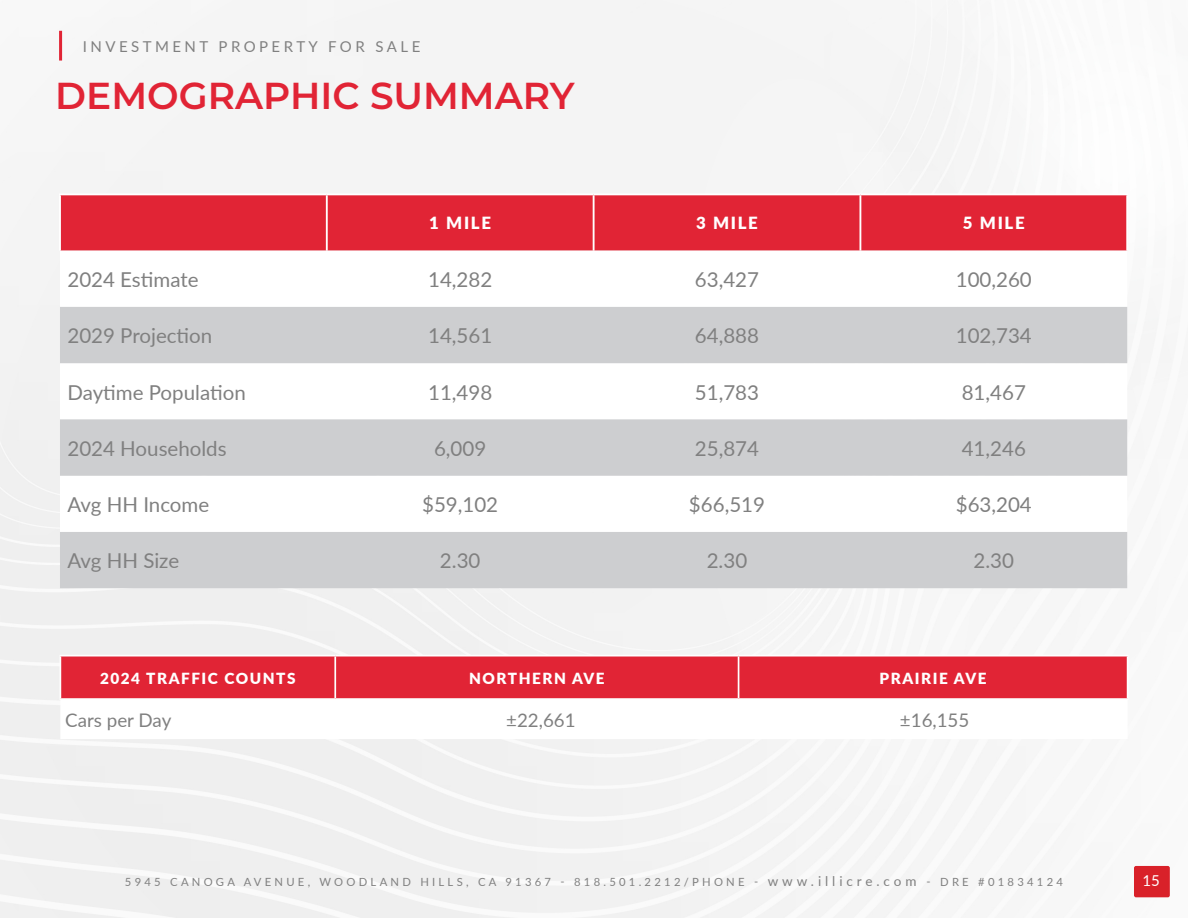
<style>
.page{position:relative;width:1188px;height:918px;background:#fff}
.page>*{position:absolute;margin:0;border:0;box-sizing:border-box;transform-origin:0 0}
.Titulos{font:600 37.5px "Montserrat";color:#e12435}
.t1{font:20.55px "Lato";color:#808080}
.Parrafos{font:18.75px "Lato";color:#808080}
.t2{font:900 16.8px "Lato";letter-spacing:.1em;color:#fff}
.encabezado_celdas{font:900 15.3px "Lato";letter-spacing:.1em;color:#fff}
.t3{font:15px "Lato";letter-spacing:.23em;color:#808080}
.t4{font:15px "Lato";color:#fff}
.t5{font:11.25px "Lato";letter-spacing:.29em;color:#808080}
.s1{font-size:13.5px}
</style>
<div class="page">
<hr style="left:59px;top:31px;width:3px;height:30px;background:#e12435">
<div style="left:61px;top:195px;width:1065px;height:56px;background:#e12435"></div>
<svg style="left:60px;top:307px;width:1067px;height:281px;fill:#cdced0"></svg>
<hr style="left:593px;top:195px;width:2px;height:56px;background:#fff">
<hr style="left:859px;top:195px;width:2px;height:56px;background:#fff">
<hr style="left:326px;top:195px;width:2px;height:56px;background:#fff">
<div style="left:61px;top:657px;width:1066px;height:41px;background:#e12435"></div>
<hr style="left:334px;top:657px;width:2px;height:41px;background:#fff">
<hr style="left:738px;top:657px;width:1px;height:41px;background:#fff">
<div style="left:1134px;top:866px;width:36px;height:31px;background:#d92129;border-radius:2px"></div>
<p class="t3" style="left:83px;top:36px;width:21px">Inves</p>
<p class="t3" style="left:143px;top:36px;width:27px">tmen</p>
<p class="t3" style="left:199px;top:36px;width:45px">t Proper</p>
<p class="t3" style="left:296px;top:36px;width:57px">ty for</p>
<p class="t3" style="left:376px;top:36px;width:24px">Sale</p>
<p class="Titulos" style="left:55px;top:69px;width:521px">DEMOGRAPHIC SUMMARY</p>
<p class="t2" style="left:429px;top:211px;width:63px">1 MILE</p>
<p class="t2" style="left:696px;top:211px;width:63px">3 MILE</p>
<p class="t2" style="left:963px;top:211px;width:63px">5 MILE</p>
<p class="t1" style="left:67px;top:265px;width:133px">2024 Estimate</p>
<p class="t1" style="left:428px;top:265px;width:66px">14,282</p>
<p class="t1" style="left:695px;top:265px;width:66px">63,427</p>
<p class="t1" style="left:956px;top:265px;width:78px">100,260</p>
<p class="t1" style="left:67px;top:321px;width:146px">2029 Projection</p>
<p class="t1" style="left:428px;top:321px;width:66px">14,561</p>
<p class="t1" style="left:695px;top:321px;width:66px">64,888</p>
<p class="t1" style="left:956px;top:321px;width:78px">102,734</p>
<p class="t1" style="left:67px;top:377px;width:180px">Daytime Population</p>
<p class="t1" style="left:428px;top:377px;width:66px">11,498</p>
<p class="t1" style="left:695px;top:377px;width:66px">51,783</p>
<p class="t1" style="left:962px;top:377px;width:66px">81,467</p>
<p class="t1" style="left:67px;top:434px;width:161px">2024 Households</p>
<p class="t1" style="left:434px;top:434px;width:54px">6,009</p>
<p class="t1" style="left:695px;top:434px;width:66px">25,874</p>
<p class="t1" style="left:962px;top:434px;width:66px">41,246</p>
<p class="t1" style="left:67px;top:490px;width:143px">Avg HH Income</p>
<p class="t1" style="left:422px;top:490px;width:78px">$59,102</p>
<p class="t1" style="left:689px;top:490px;width:78px">$66,519</p>
<p class="t1" style="left:956px;top:490px;width:78px">$63,204</p>
<p class="t1" style="left:67px;top:546px;width:113px">Avg HH Size</p>
<p class="t1" style="left:440px;top:546px;width:42px">2.30</p>
<p class="t1" style="left:707px;top:546px;width:42px">2.30</p>
<p class="t1" style="left:974px;top:546px;width:42px">2.30</p>
<p class="encabezado_celdas" style="left:100px;top:666px;width:197px">2024 TRAFFIC COUNTS</p>
<p class="encabezado_celdas" style="left:469px;top:666px;width:137px">NORTHERN AVE</p>
<p class="encabezado_celdas" style="left:880px;top:666px;width:109px">PRAIRIE AVE</p>
<p class="Parrafos" style="left:65px;top:706px;width:108px">Cars per Day</p>
<p class="Parrafos" style="left:506px;top:706px;width:71px">±22,661</p>
<p class="Parrafos" style="left:900px;top:706px;width:71px">±16,155</p>
<p class="t5" style="left:125px;top:874px;width:940px">5945 CANOGA AVENUE, WOODLAND HILLS, CA 91367 - 818.501.2212/PHONE - <span class="s1">www.illicre.com</span> - DRE #01834124</p>
<p class="t4" style="left:1142px;top:870px;width:19px">15</p>
</div>
